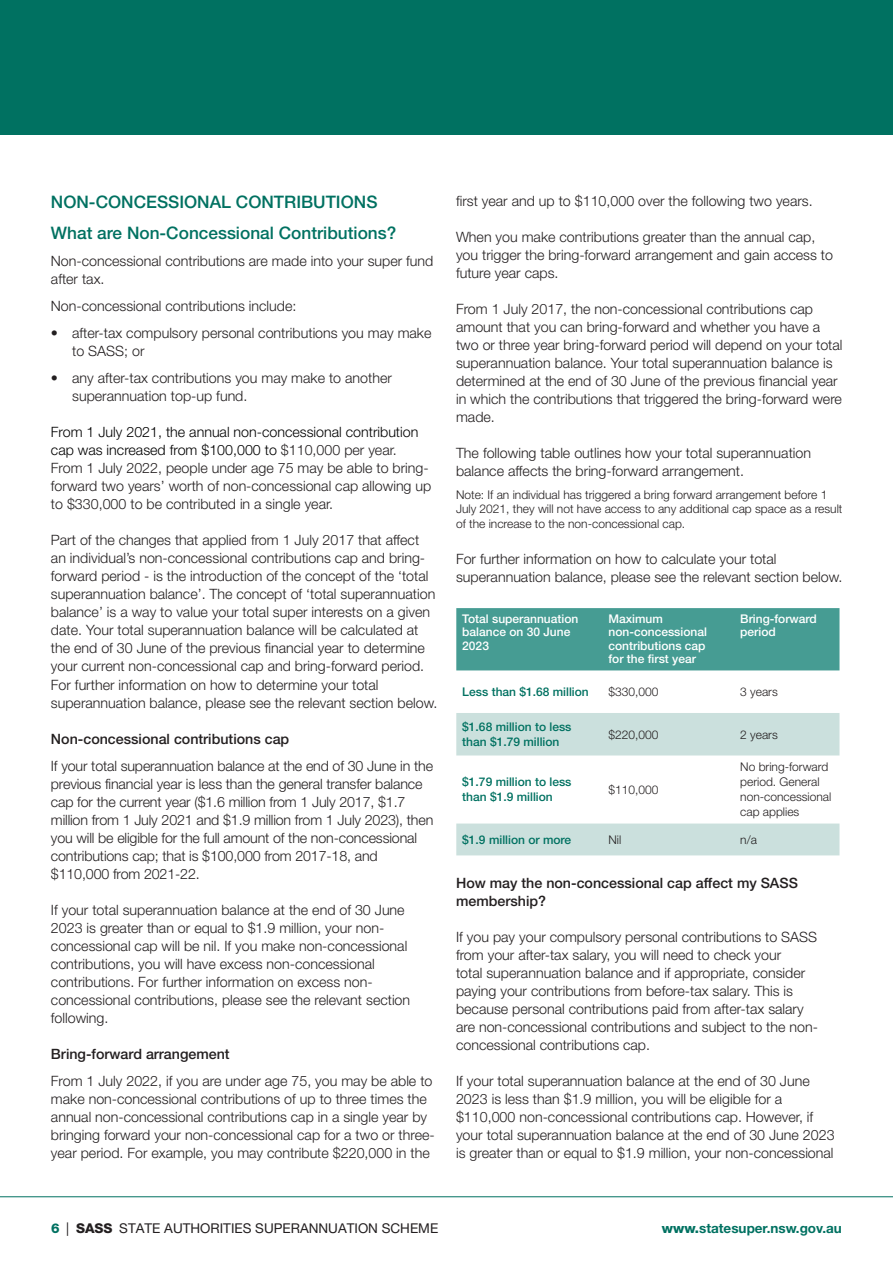
<style>
.page{position:relative;width:893px;height:1263px;background:#fff}
.page>*{position:absolute;margin:0;border:0;box-sizing:border-box;transform-origin:0 0}
.HEADING_JULY{font:500 17.25px "Helvetica Neue LT Pro";color:#007161}
.HEADING_JULY-2{font:300 14.25px/18px "Helvetica Neue LT Pro";color:#231f20}
.HEADING_JULY-3{font:500 14.25px/18px "Helvetica Neue LT Pro";color:#231f20}
.t1{font:13.5px "Helvetica Neue LT Pro";color:#231f20}
.t2{font:700 13.5px "Helvetica Neue LT Std";color:#007161}
.HEADING_JULY-4{font:300 12px/15px "Helvetica Neue LT Pro";color:#231f20}
.Default{font:500 12px/13.5px "Helvetica Neue LT Pro";color:#fff}
.HEADING_JULY-5{font:500 12px/15px "Helvetica Neue LT Pro";color:#007161}
.s1{color:#000}
.s2{font-family:"Helvetica Neue LT Std";font-weight:800;color:#007161}
.s3{font-family:"Helvetica Neue LT Std";font-weight:800}
.s4{font-weight:800}
</style>
<div class="page">
<hr style="left:0;top:1196px;width:893px;height:1px;background:#007161">
<div style="left:0;top:0;width:893px;height:135px;background:#007161"></div>
<div style="left:456px;top:608px;width:383px;height:62px;background:#469c93"></div>
<svg style="left:456px;top:713px;width:383px;height:142px;fill:#cbe0dd"></svg>
<p class="HEADING_JULY" style="left:51px;top:191px;width:328px">NON-CONCESSIONAL CONTRIBUTIONS</p>
<p class="HEADING_JULY" style="left:51px;top:223px;width:347px">What are Non-Concessional Contributions?</p>
<p class="HEADING_JULY-2" style="left:51px;top:252px;width:384px">Non-concessional contributions are made into your super fund after tax.</p>
<p class="HEADING_JULY-2" style="left:51px;top:297px;width:247px">Non-concessional contributions include:</p>
<p class="HEADING_JULY-2" style="left:72px;top:324px;width:361px;text-indent:-21px">• after-tax compulsory personal contributions you may make to SASS; or</p>
<p class="HEADING_JULY-2" style="left:72px;top:369px;width:321px;text-indent:-21px">• any after-tax contributions you may make to another superannuation top-up fund.</p>
<p class="HEADING_JULY-2" style="left:51px;top:423px;width:382px"><span class="s1">From 1 July 2021, the annual non-concessional contribution cap was increased from $100,000 to</span> $110,000 per year.<br>From 1 July 2022, people under age 75 may be able to bring&shy;forward two years’ worth of non-concessional cap allowing up to $330,000 to be contributed in a single year.</p>
<p class="HEADING_JULY-2" style="left:51px;top:531px;width:388px">Part of the changes that applied from 1 July 2017 that affect an individual’s non-concessional contributions cap and bring&shy;forward period - is the introduction of the concept of the ‘total superannuation balance’. The concept of ‘total superannuation balance’ is a way to value your total super interests on a given date. Your total superannuation balance will be calculated at the end of 30 June of the previous financial year to determine your current non-concessional cap and bring-forward period.<br>For further information on how to determine your total superannuation balance, please see the relevant section below.</p>
<p class="HEADING_JULY-3" style="left:51px;top:729px;width:240px">Non-concessional contributions cap</p>
<p class="HEADING_JULY-2" style="left:51px;top:756px;width:384px">If your total superannuation balance at the end of 30 June in the previous financial year is less than the general transfer balance cap for the current year ($1.6 million from 1 July 2017, $1.7 million from 1 July 2021 and $1.9 million from 1 July 2023), then you will be eligible for the full amount of the non-concessional contributions cap; that is $100,000 from 2017-18, and $110,000 from 2021-22.</p>
<p class="HEADING_JULY-2" style="left:51px;top:900px;width:361px">If your total superannuation balance at the end of 30 June 2023 is greater than or equal to $1.9 million, your non&shy;concessional cap will be nil. If you make non-concessional contributions, you will have excess non-concessional contributions. For further information on excess non&shy;concessional contributions, please see the relevant section following.</p>
<p class="HEADING_JULY-3" style="left:51px;top:1044px;width:180px">Bring-forward arrangement</p>
<p class="HEADING_JULY-2" style="left:51px;top:1071px;width:385px">From 1 July 2022, if you are under age 75, you may be able to make non-concessional contributions of up to three times the annual non-concessional contributions cap in a single year by bringing forward your non-concessional cap for a two or three&shy;year period. For example, you may contribute $220,000 in the</p>
<p class="HEADING_JULY-2" style="left:456px;top:191px;width:358px">first year and up to $110,000 over the following two years.</p>
<p class="HEADING_JULY-2" style="left:456px;top:227px;width:378px">When you make contributions greater than the annual cap, you trigger the bring-forward arrangement and gain access to future year caps.</p>
<p class="HEADING_JULY-2" style="left:456px;top:299px;width:388px">From 1 July 2017, the non-concessional contributions cap amount that you can bring-forward and whether you have a two or three year bring-forward period will depend on your total superannuation balance. Your total superannuation balance is determined at the end of 30 June of the previous financial year in which the contributions that triggered the bring-forward were made.</p>
<p class="HEADING_JULY-2" style="left:456px;top:443px;width:357px">The following table outlines how your total superannuation balance affects the bring-forward arrangement.</p>
<p class="HEADING_JULY-4" style="left:456px;top:487px;width:388px;line-height:14.4px">Note: If an individual has triggered a bring forward arrangement before 1<br>July 2021, they will not have access to any additional cap space as a result of the increase to the non-concessional cap.</p>
<p class="HEADING_JULY-2" style="left:456px;top:549px;width:388px">For further information on how to calculate your total superannuation balance, please see the relevant section below.</p>
<p class="Default" style="left:462px;top:611px;width:118px">Total superannuation balance on 30 June<br>2023</p>
<p class="Default" style="left:608px;top:611px;width:100px">Maximum non-concessional contributions cap for the first year</p>
<p class="Default" style="left:740px;top:611px;width:78px">Bring-forward period</p>
<p class="HEADING_JULY-5" style="left:462px;top:684px;width:128px">Less than $1.68 million</p>
<p class="HEADING_JULY-4" style="left:608px;top:684px;width:52px">$330,000</p>
<p class="HEADING_JULY-4" style="left:740px;top:684px;width:39px">3 years</p>
<p class="HEADING_JULY-5" style="left:462px;top:719px;width:111px">$1.68 million to less than $1.79 million</p>
<p class="HEADING_JULY-4" style="left:608px;top:726px;width:52px">$220,000</p>
<p class="HEADING_JULY-4" style="left:740px;top:726px;width:39px">2 years</p>
<p class="HEADING_JULY-5" style="left:462px;top:774px;width:111px">$1.79 million to less than $1.9 million</p>
<p class="HEADING_JULY-4" style="left:608px;top:782px;width:52px">$110,000</p>
<p class="HEADING_JULY-4" style="left:740px;top:759px;width:93px">No bring-forward period. General non-concessional cap applies</p>
<p class="HEADING_JULY-5" style="left:462px;top:832px;width:110px">$1.9 million or more</p>
<p class="HEADING_JULY-4" style="left:608px;top:832px;width:14px">Nil</p>
<p class="HEADING_JULY-4" style="left:740px;top:832px;width:18px">n/a</p>
<p class="HEADING_JULY-3" style="left:456px;top:873px;width:343px">How may the non-concessional cap affect my SASS membership?</p>
<p class="HEADING_JULY-2" style="left:456px;top:927px;width:363px">If you pay your compulsory personal contributions to SASS from your after-tax salary, you will need to check your<br>total superannuation balance and if appropriate, consider paying your contributions from before-tax salary. This is because personal contributions paid from after-tax salary are non-concessional contributions and subject to the non&shy;concessional contributions cap.</p>
<p class="HEADING_JULY-2" style="left:456px;top:1071px;width:380px">If your total superannuation balance at the end of 30 June 2023 is less than $1.9 million, you will be eligible for a $110,000 non-concessional contributions cap. However, if your total superannuation balance at the end of 30 June 2023 is greater than or equal to $1.9 million, your non-concessional</p>
<p class="t1" style="left:51px;top:1220px;width:389px"><span class="s2">6</span> | <span class="s3">SASS</span> STATE AUTHORITIES SUPERANNUATION SCHEME</p>
<p class="t2" style="left:662px;top:1220px;width:182px"><span class="s4">www.</span>statesuper.nsw.gov.au</p>
</div>
